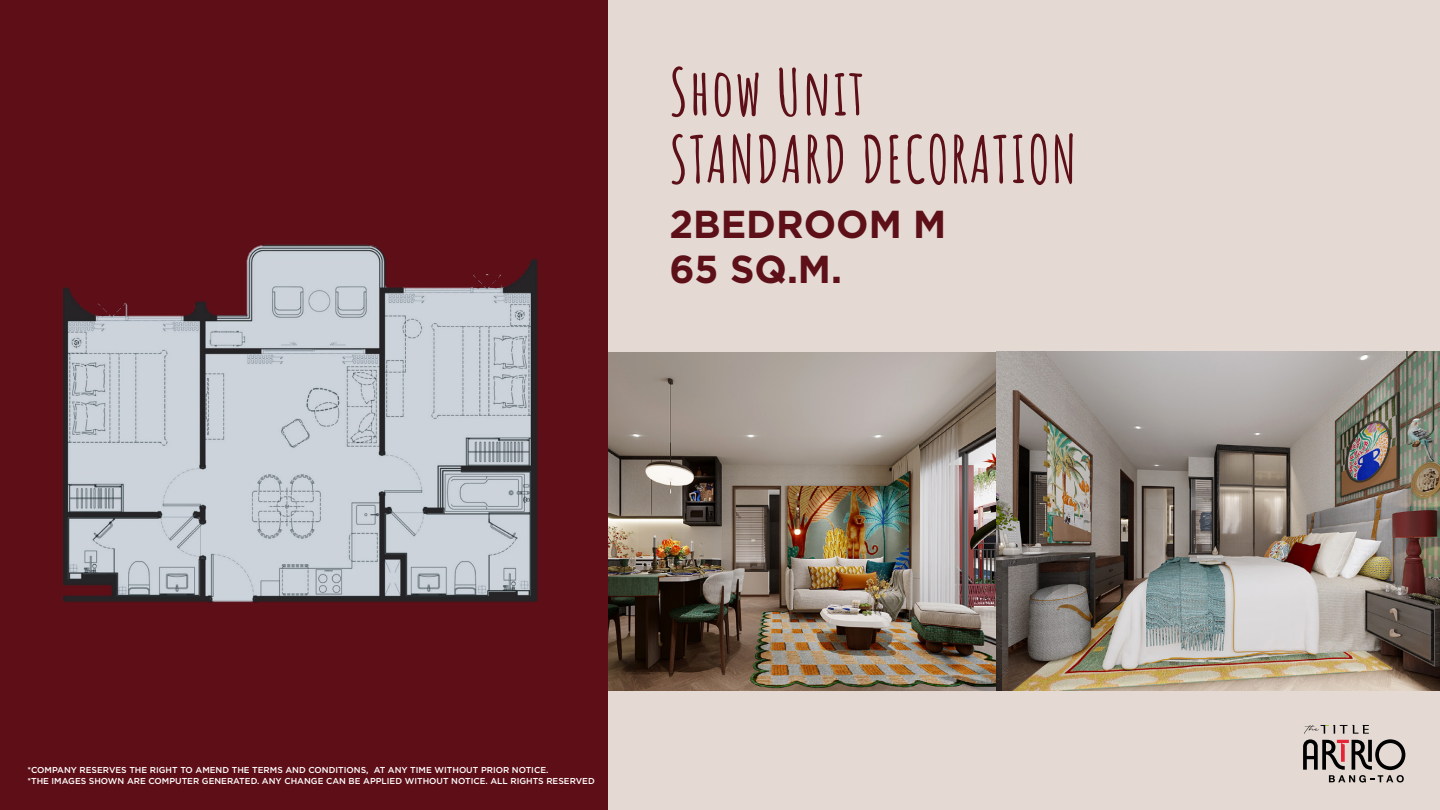
<style>
.page{position:relative;width:1440px;height:810px;background:#5e0e17}
.page>*{position:absolute;margin:0;border:0;box-sizing:border-box;transform-origin:0 0}
.t1{font:700 64.12px/67.5px "Amatic SC";letter-spacing:.03em;color:#5e1019;scale:.95 1}
.t2{font:700 38.92px/45px "Gotham";color:#5e1019}
.t3{font:500 8.62px/11.2px "Gotham";color:#fff}
</style>
<div class="page">
<div style="left:609px;top:0;width:831px;height:810px;background:#e5dad3"></div>
<img style="left:62px;top:245px;width:476px;height:357px">
<img style="left:609px;top:352px;width:831px;height:339px">
<svg style="left:1303px;top:725px;width:102px;height:57px"></svg>
<h1 class="t1" style="left:669px;top:54px;width:430px">Show Unit<br>STANDARD DECORATION</h1>
<h2 class="t2" style="left:669px;top:201px;width:279px">2BEDROOM M<br>65 SQ.M.</h2>
<p class="t3" style="left:27px;top:764px;width:569px">*COMPANY RESERVES THE RIGHT TO AMEND THE TERMS AND CONDITIONS, AT ANY TIME WITHOUT PRIOR NOTICE.<br>*THE IMAGES SHOWN ARE COMPUTER GENERATED. ANY CHANGE CAN BE APPLIED WITHOUT NOTICE. ALL RIGHTS RESERVED</p>
</div>
